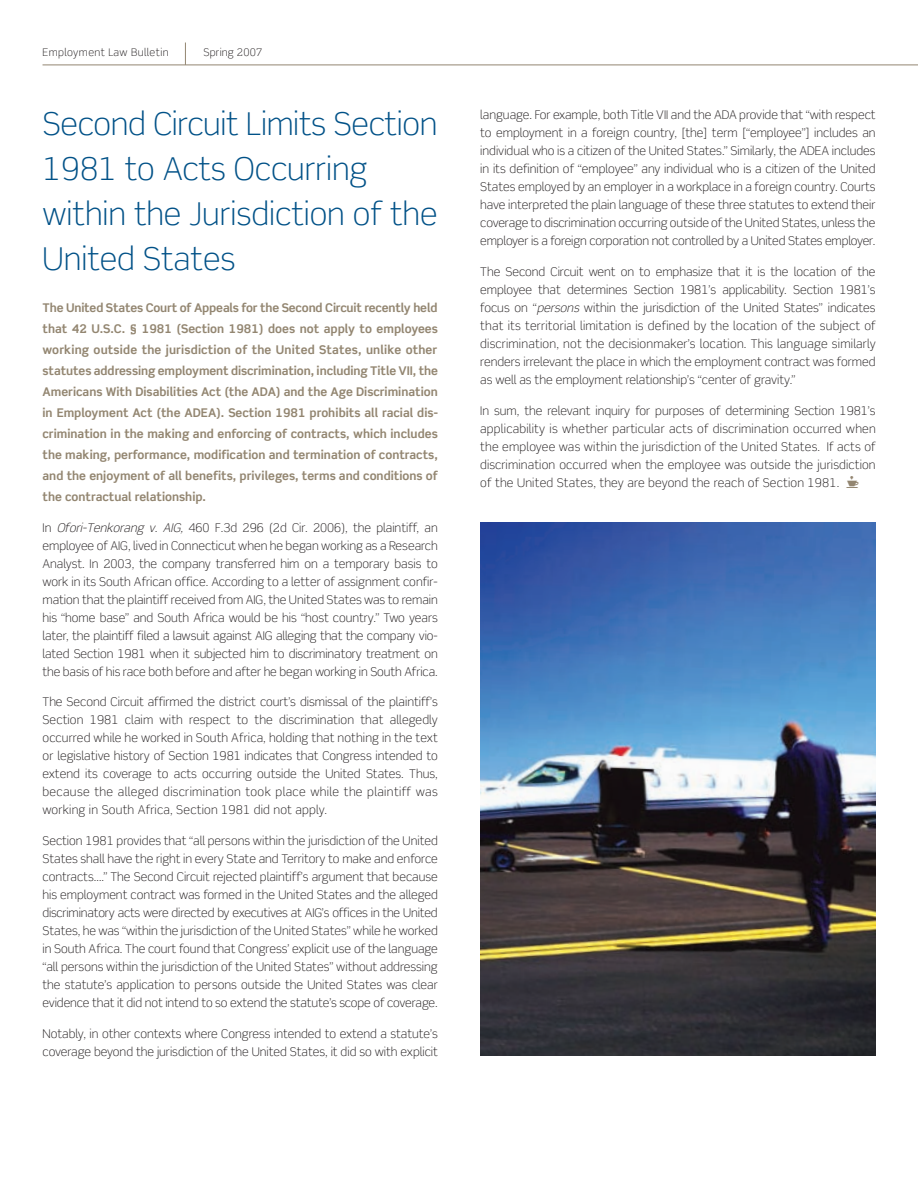
<style>
.page{position:relative;width:918px;height:1188px;background:#fff}
.page>*{position:absolute;margin:0;border:0;box-sizing:border-box;transform-origin:0 0}
.t1{font:300 31.5px/45px "Scene Std";color:#005187}
.t2{font:300 12px/18px "Scene Std";color:#231f20;text-align:justify}
.t3{font:700 12px/21px "Scene Std";color:#938671;text-align:justify}
.t4{font:300 10.5px "Scene Std";letter-spacing:.04em;color:#231f20}
.t5{font:300 10.5px "Scene Std";letter-spacing:.02em;color:#231f20}
.s1{font-style:italic}
.s2{font-family:"Efont";font-weight:400;font-size:15px;color:#938671}
</style>
<div class="page">
<img style="left:480px;top:522px;width:395px;height:534px">
<hr style="left:43px;top:65px;width:875px;height:1px;background:#938671">
<svg style="left:185px;top:43px;width:1px;height:22px"></svg>
<p class="t4" style="left:43px;top:48px;width:128px">Employment Law Bulletin</p>
<p class="t5" style="left:204px;top:48px;width:60px">Spring 2007</p>
<h1 class="t1" style="left:43px;top:104px;width:397px">Second Circuit Limits Section<br>1981 to Acts Occurring within the Jurisdiction of the<br>United States</h1>
<p class="t3" style="left:43px;top:298px;width:397px">The United States Court of Appeals for the Second Circuit recently held that 42 U.S.C. § 1981 (Section 1981) does not apply to employees working outside the jurisdiction of the United States, unlike other statutes addressing employment discrimination, including Title VII, the Americans With Disabilities Act (the ADA) and the Age Discrimination in Employment Act (the ADEA). Section 1981 prohibits all racial dis&shy;crimination in the making and enforcing of contracts, which includes the making, performance, modification and termination of contracts, and the enjoyment of all benefits, privileges, terms and conditions of the contractual relationship.</p>
<p class="t2" style="left:43px;top:519px;width:397px">In <span class="s1">Ofori-Tenkorang v. AIG,</span> 460 F.3d 296 (2d Cir. 2006), the plaintiff, an employee of AIG, lived in Connecticut when he began working as a Research Analyst. In 2003, the company transferred him on a temporary basis to work in its South African office. According to a letter of assignment confir&shy;mation that the plaintiff received from AIG, the United States was to remain his “home base” and South Africa would be his “host country.” Two years later, the plaintiff filed a lawsuit against AIG alleging that the company vio&shy;lated Section 1981 when it subjected him to discriminatory treatment on the basis of his race both before and after he began working in South Africa.</p>
<p class="t2" style="left:43px;top:694px;width:397px">The Second Circuit affirmed the district court’s dismissal of the plaintiff’s Section 1981 claim with respect to the discrimination that allegedly occurred while he worked in South Africa, holding that nothing in the text or legislative history of Section 1981 indicates that Congress intended to extend its coverage to acts occurring outside the United States. Thus, because the alleged discrimination took place while the plaintiff was working in South Africa, Section 1981 did not apply.</p>
<p class="t2" style="left:43px;top:833px;width:397px">Section 1981 provides that “all persons within the jurisdiction of the United States shall have the right in every State and Territory to make and enforce contracts….” The Second Circuit rejected plaintiff’s argument that because his employment contract was formed in the United States and the alleged discriminatory acts were directed by executives at AIG’s offices in the United States, he was “within the jurisdiction of the United States” while he worked in South Africa. The court found that Congress’ explicit use of the language “all persons within the jurisdiction of the United States” without addressing the statute’s application to persons outside the United States was clear evidence that it did not intend to so extend the statute’s scope of coverage.</p>
<p class="t2" style="left:43px;top:1026px;width:397px">Notably, in other contexts where Congress intended to extend a statute’s coverage beyond the jurisdiction of the United States, it did so with explicit</p>
<p class="t2" style="left:480px;top:107px;width:397px">language. For example, both Title VII and the ADA provide that “with respect to employment in a foreign country, [the] term [“employee”] includes an individual who is a citizen of the United States.” Similarly, the ADEA includes in its definition of “employee” any individual who is a citizen of the United States employed by an employer in a workplace in a foreign country. Courts have interpreted the plain language of these three statutes to extend their coverage to discrimination occurring outside of the United States, unless the employer is a foreign corporation not controlled by a United States employer.</p>
<p class="t2" style="left:480px;top:264px;width:397px">The Second Circuit went on to emphasize that it is the location of the employee that determines Section 1981’s applicability. Section 1981’s focus on “<span class="s1">persons</span> within the jurisdiction of the United States” indicates that its territorial limitation is defined by the location of the subject of discrimination, not the decisionmaker’s location. This language similarly renders irrelevant the place in which the employment contract was formed as well as the employment relationship’s “center of gravity.”</p>
<p class="t2" style="left:480px;top:403px;width:397px">In sum, the relevant inquiry for purposes of determining Section 1981’s applicability is whether particular acts of discrimination occurred when the employee was within the jurisdiction of the United States. If acts of discrimination occurred when the employee was outside the jurisdiction of the United States, they are beyond the reach of Section 1981. <span class="s2">r</span></p>
</div>
